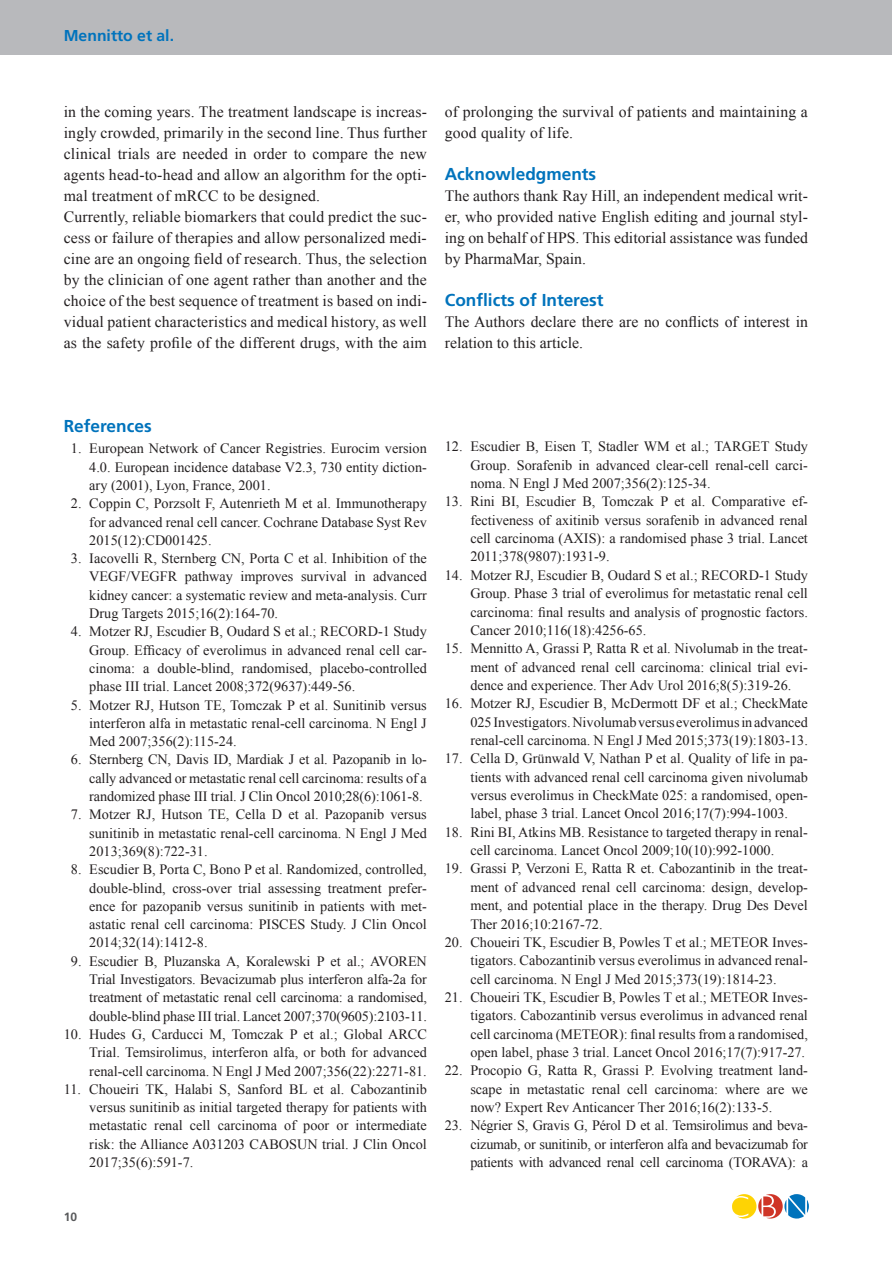
<style>
.page{position:relative;width:893px;height:1263px;background:#fff}
.page>*{position:absolute;margin:0;border:0;box-sizing:border-box;transform-origin:0 0}
.t1{font:700 17.25px "Frutiger";color:#0073bc}
.t2{font:15.75px/21px "Times New Roman";letter-spacing:.01em;color:#231f20}
.t3{font:700 15.75px "Frutiger";color:#0073bc}
.t4{font:14.25px/18.3px "Times New Roman";color:#231f20;text-align:justify}
.t5{font:700 12px "Frutiger";color:#57585a}
</style>
<div class="page">
<div style="left:0;top:0;width:892px;height:55px;background:#b8b9bc"></div>
<svg style="left:732px;top:1194px;width:77px;height:24px"></svg>
<p class="t3" style="left:64px;top:26px;width:112px">Mennitto et al.</p>
<p class="t2" style="left:64px;top:101px;width:365px">in the coming years. The treatment landscape is increas&shy;ingly crowded, primarily in the second line. Thus further clinical trials are needed in order to compare the new agents head-to-head and allow an algorithm for the opti&shy;mal treatment of mRCC to be designed.<br>Currently, reliable biomarkers that could predict the suc&shy;cess or failure of therapies and allow personalized medi&shy;cine are an ongoing field of research. Thus, the selection by the clinician of one agent rather than another and the choice of the best sequence of treatment is based on indi&shy;vidual patient characteristics and medical history, as well as the safety profile of the different drugs, with the aim</p>
<p class="t2" style="left:445px;top:101px;width:365px">of prolonging the survival of patients and maintaining a good quality of life.</p>
<p class="t1" style="left:445px;top:164px;width:153px">Acknowledgments</p>
<p class="t2" style="left:445px;top:185px;width:365px;text-align:justify">The authors thank Ray Hill, an independent medical writ&shy;er, who provided native English editing and journal styl&shy;ing on behalf of HPS. This editorial assistance was funded by PharmaMar, Spain.</p>
<p class="t1" style="left:445px;top:290px;width:160px">Conflicts of Interest</p>
<p class="t2" style="left:445px;top:311px;width:365px">The Authors declare there are no conflicts of interest in relation to this article.</p>
<p class="t1" style="left:64px;top:416px;width:89px">References</p>
<p class="t4" style="left:89px;top:439px;width:339px;text-indent:-18px">1. European Network of Cancer Registries. Eurocim version 4.0. European incidence database V2.3, 730 entity diction&shy;ary (2001), Lyon, France, 2001.</p>
<p class="t4" style="left:89px;top:494px;width:339px;text-indent:-18px">2. Coppin C, Porzsolt F, Autenrieth M et al. Immunotherapy for advanced renal cell cancer. Cochrane Database Syst Rev 2015(12):CD001425.</p>
<p class="t4" style="left:89px;top:549px;width:339px;text-indent:-18px">3. Iacovelli R, Sternberg CN, Porta C et al. Inhibition of the VEGF/VEGFR pathway improves survival in advanced kidney cancer: a systematic review and meta-analysis. Curr Drug Targets 2015;16(2):164-70.</p>
<p class="t4" style="left:89px;top:622px;width:339px;text-indent:-18px">4. Motzer RJ, Escudier B, Oudard S et al.; RECORD-1 Study Group. Efficacy of everolimus in advanced renal cell car&shy;cinoma: a double-blind, randomised, placebo-controlled phase III trial. Lancet 2008;372(9637):449-56.</p>
<p class="t4" style="left:89px;top:695px;width:339px;text-indent:-18px">5. Motzer RJ, Hutson TE, Tomczak P et al. Sunitinib versus interferon alfa in metastatic renal-cell carcinoma. N Engl J Med 2007;356(2):115-24.</p>
<p class="t4" style="left:89px;top:750px;width:339px;text-indent:-18px">6. Sternberg CN, Davis ID, Mardiak J et al. Pazopanib in lo&shy;cally advanced or metastatic renal cell carcinoma: results of a randomized phase III trial. J Clin Oncol 2010;28(6):1061-8.</p>
<p class="t4" style="left:89px;top:805px;width:339px;text-indent:-18px">7. Motzer RJ, Hutson TE, Cella D et al. Pazopanib versus sunitinib in metastatic renal-cell carcinoma. N Engl J Med 2013;369(8):722-31.</p>
<p class="t4" style="left:89px;top:860px;width:339px;text-indent:-18px">8. Escudier B, Porta C, Bono P et al. Randomized, controlled, double-blind, cross-over trial assessing treatment prefer&shy;ence for pazopanib versus sunitinib in patients with met&shy;astatic renal cell carcinoma: PISCES Study. J Clin Oncol 2014;32(14):1412-8.</p>
<p class="t4" style="left:89px;top:951px;width:339px;text-indent:-18px">9. Escudier B, Pluzanska A, Koralewski P et al.; AVOREN Trial Investigators. Bevacizumab plus interferon alfa-2a for treatment of metastatic renal cell carcinoma: a randomised, double-blind phase III trial. Lancet 2007;370(9605):2103-11.</p>
<p class="t4" style="left:89px;top:1025px;width:339px;text-indent:-26px">10. Hudes G, Carducci M, Tomczak P et al.; Global ARCC Trial. Temsirolimus, interferon alfa, or both for advanced renal-cell carcinoma. N Engl J Med 2007;356(22):2271-81.</p>
<p class="t4" style="left:89px;top:1080px;width:339px;text-indent:-26px">11. Choueiri TK, Halabi S, Sanford BL et al. Cabozantinib versus sunitinib as initial targeted therapy for patients with metastatic renal cell carcinoma of poor or intermediate risk: the Alliance A031203 CABOSUN trial. J Clin Oncol 2017;35(6):591-7.</p>
<p class="t5" style="left:64px;top:1210px;width:15px">10</p>
<p class="t4" style="left:470px;top:437px;width:339px;text-indent:-26px">12. Escudier B, Eisen T, Stadler WM et al.; TARGET Study Group. Sorafenib in advanced clear-cell renal-cell carci&shy;noma. N Engl J Med 2007;356(2):125-34.</p>
<p class="t4" style="left:470px;top:492px;width:339px;text-indent:-26px">13. Rini BI, Escudier B, Tomczak P et al. Comparative ef&shy;fectiveness of axitinib versus sorafenib in advanced renal cell carcinoma (AXIS): a randomised phase 3 trial. Lancet 2011;378(9807):1931-9.</p>
<p class="t4" style="left:470px;top:566px;width:339px;text-indent:-26px">14. Motzer RJ, Escudier B, Oudard S et al.; RECORD-1 Study Group. Phase 3 trial of everolimus for metastatic renal cell carcinoma: final results and analysis of prognostic factors.<br>Cancer 2010;116(18):4256-65.</p>
<p class="t4" style="left:470px;top:639px;width:339px;text-indent:-26px">15. Mennitto A, Grassi P, Ratta R et al. Nivolumab in the treat&shy;ment of advanced renal cell carcinoma: clinical trial evi&shy;dence and experience. Ther Adv Urol 2016;8(5):319-26.</p>
<p class="t4" style="left:470px;top:694px;width:339px;text-indent:-26px">16. Motzer RJ, Escudier B, McDermott DF et al.; CheckMate 025 Investigators. Nivolumab versus everolimus in advanced renal-cell carcinoma. N Engl J Med 2015;373(19):1803-13.</p>
<p class="t4" style="left:470px;top:749px;width:339px;text-indent:-26px">17. Cella D, Grünwald V, Nathan P et al. Quality of life in pa&shy;tients with advanced renal cell carcinoma given nivolumab versus everolimus in CheckMate 025: a randomised, open&shy;label, phase 3 trial. Lancet Oncol 2016;17(7):994-1003.</p>
<p class="t4" style="left:445px;top:823px;width:365px;text-align:center">18. Rini BI, Atkins MB. Resistance to targeted therapy in renal&shy;cell carcinoma. Lancet Oncol 2009;10(10):992-1000.</p>
<p class="t4" style="left:470px;top:859px;width:339px;text-indent:-26px">19. Grassi P, Verzoni E, Ratta R et. Cabozantinib in the treat&shy;ment of advanced renal cell carcinoma: design, develop&shy;ment, and potential place in the therapy. Drug Des Devel Ther 2016;10:2167-72.</p>
<p class="t4" style="left:470px;top:933px;width:339px;text-indent:-26px">20. Choueiri TK, Escudier B, Powles T et al.; METEOR Inves&shy;tigators. Cabozantinib versus everolimus in advanced renal&shy;cell carcinoma. N Engl J Med 2015;373(19):1814-23.</p>
<p class="t4" style="left:470px;top:988px;width:339px;text-indent:-26px">21. Choueiri TK, Escudier B, Powles T et al.; METEOR Inves&shy;tigators. Cabozantinib versus everolimus in advanced renal cell carcinoma (METEOR): final results from a randomised, open label, phase 3 trial. Lancet Oncol 2016;17(7):917-27.</p>
<p class="t4" style="left:470px;top:1061px;width:339px;text-indent:-26px">22. Procopio G, Ratta R, Grassi P. Evolving treatment land&shy;scape in metastatic renal cell carcinoma: where are we now? Expert Rev Anticancer Ther 2016;16(2):133-5.</p>
<p class="t4" style="left:470px;top:1116px;width:339px;text-indent:-26px">23. Négrier S, Gravis G, Pérol D et al. Temsirolimus and beva&shy;cizumab, or sunitinib, or interferon alfa and bevacizumab for patients with advanced renal cell carcinoma (TORAVA): a</p>
</div>
